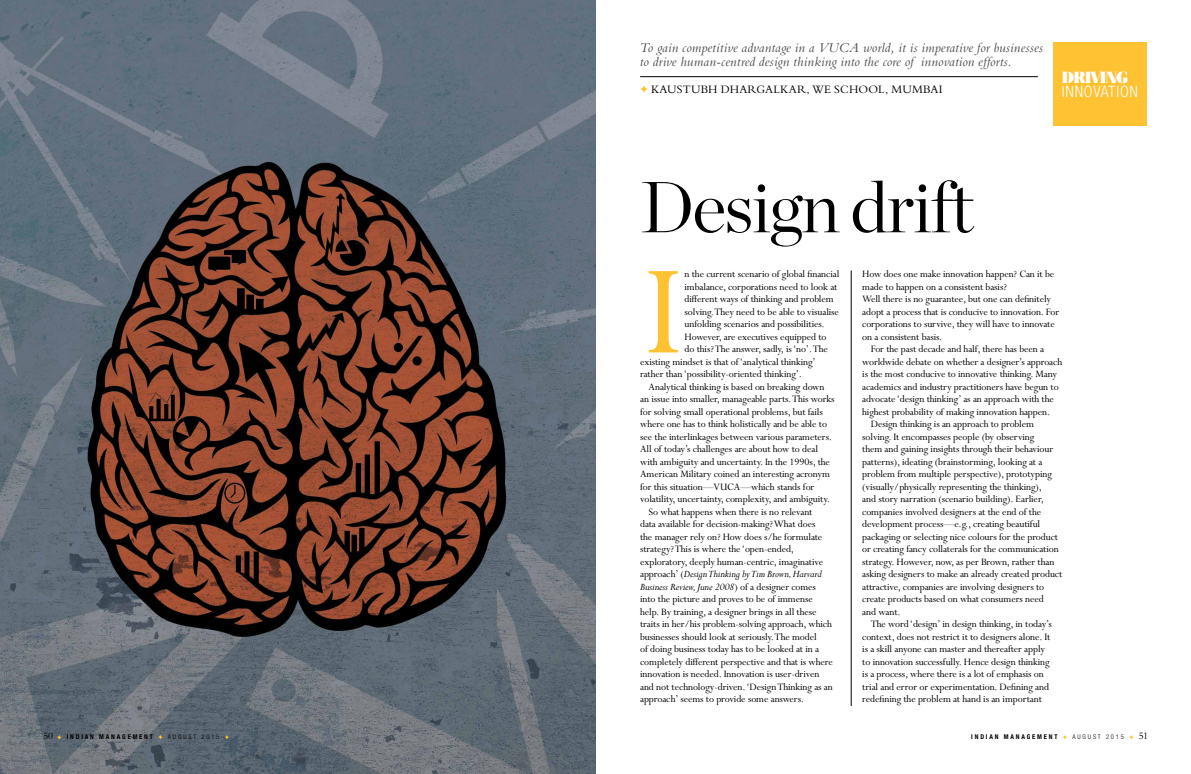
<style>
.page{position:relative;width:1191px;height:774px;background:#fff}
.page>*{position:absolute;margin:0;border:0;box-sizing:border-box;transform-origin:0 0}
.t1{font:141.9px "Perpetua Std";color:#fec232}
.t2{font:300 72px "Chronicle Display";letter-spacing:-.025em;color:#000}
.t3{font:900 16.4px "Fenice LT";letter-spacing:-.05em;color:#fff}
.t4{font:300 condensed 15.7px "Helvetica Neue LT Com";letter-spacing:.045em;color:#fff}
.t5{font:italic 13px/14px "Bergamo Std";letter-spacing:.02em;color:#4d4d4f}
.t6{font:11px/12.5px "Perpetua Std";letter-spacing:-.01em;color:#000}
.t7{font:italic 11px "Perpetua Std";letter-spacing:-.01em;color:#000}
.t8{font:11px "Bergamo Std";letter-spacing:.02em;color:#000}
.t9{font:9.5px "Bergamo Std";color:#000}
.t10{font:700 condensed 6.5px "Helvetica Neue LT Com";letter-spacing:.28em;color:#000}
.t11{font:300 condensed 6.5px "Helvetica Neue LT Com";letter-spacing:.28em;color:#000}
.s1{font-style:normal}
</style>
<div class="page">
<svg style="left:1063px;top:735px;width:4px;height:4px"></svg>
<svg style="left:640px;top:85px;width:8px;height:8px"></svg>
<hr style="left:640px;top:76px;width:397px;height:1px;background:#000">
<div style="left:1052px;top:43px;width:94px;height:83px;background:#fec232"></div>
<img style="left:0;top:0;width:595px;height:774px">
<hr style="left:851px;top:270px;width:1px;height:436px;background:#000">
<svg style="left:57px;top:735px;width:4px;height:4px"></svg>
<svg style="left:158px;top:735px;width:5px;height:4px"></svg>
<svg style="left:225px;top:735px;width:4px;height:4px"></svg>
<p class="t9" style="left:43px;top:731px;width:11px">50</p>
<p class="t10" style="left:67px;top:733px;width:88px">INDIAN MANAGEMENT</p>
<p class="t11" style="left:168px;top:733px;width:53px">AUGUST 2015</p>
<p class="t5" style="left:640px;top:40px;width:405px">To gain competitive advantage in a VUCA world, it is imperative for businesses to drive human-centred design thinking into the core of innovation efforts.</p>
<p class="t8" style="left:651px;top:83px;width:293px">KAUSTUBH DHARGALKAR, WE SCHOOL, MUMBAI</p>
<h3 class="t3" style="left:1062px;top:67px;width:68px">DRIVING</h3>
<h3 class="t4" style="left:1062px;top:82px;width:77px">INNOVATION</h3>
<h2 class="t2" style="left:640px;top:152px;width:336px">Design drift</h2>
<p class="t6" style="left:862px;top:268px;width:198px">How does one make innovation happen? Can it be made to happen on a consistent basis?<br>Well there is no guarantee, but one can definitely adopt a process that is conducive to innovation. For corporations to survive, they will have to innovate on a consistent basis.</p>
<p class="t6" style="left:870px;top:343px;width:175px">For the past decade and half, there has been a</p>
<p class="t6" style="left:862px;top:356px;width:201px">worldwide debate on whether a designer’s approach</p>
<p class="t6" style="left:862px;top:368px;width:196px">is the most conducive to innovative thinking. Many</p>
<p class="t6" style="left:862px;top:381px;width:198px">academics and industry practitioners have begun to</p>
<p class="t6" style="left:862px;top:393px;width:193px">advocate ‘design thinking’ as an approach with the</p>
<p class="t6" style="left:862px;top:406px;width:190px">highest probability of making innovation happen.</p>
<p class="t6" style="left:870px;top:418px;width:165px">Design thinking is an approach to problem</p>
<p class="t6" style="left:862px;top:431px;width:174px">solving. It encompasses people (by observing</p>
<p class="t6" style="left:862px;top:443px;width:192px">them and gaining insights through their behaviour</p>
<p class="t6" style="left:862px;top:456px;width:182px">patterns), ideating (brainstorming, looking at a</p>
<p class="t6" style="left:862px;top:468px;width:191px">problem from multiple perspective), prototyping</p>
<p class="t6" style="left:862px;top:481px;width:181px">(visually/physically representing the thinking),</p>
<p class="t6" style="left:862px;top:493px;width:183px">and story narration (scenario building). Earlier,</p>
<p class="t6" style="left:862px;top:506px;width:180px">companies involved designers at the end of the</p>
<p class="t6" style="left:862px;top:518px;width:179px">development process—e.g., creating beautiful</p>
<p class="t6" style="left:862px;top:531px;width:197px">packaging or selecting nice colours for the product</p>
<p class="t6" style="left:862px;top:543px;width:198px">or creating fancy collaterals for the communication</p>
<p class="t6" style="left:862px;top:556px;width:194px">strategy. However, now, as per Brown, rather than</p>
<p class="t6" style="left:862px;top:568px;width:201px">asking designers to make an already created product</p>
<p class="t6" style="left:862px;top:581px;width:183px">attractive, companies are involving designers to</p>
<p class="t6" style="left:862px;top:593px;width:183px">create products based on what consumers need</p>
<p class="t6" style="left:862px;top:606px;width:40px">and want.</p>
<p class="t6" style="left:870px;top:618px;width:182px">The word ‘design’ in design thinking, in today’s</p>
<p class="t6" style="left:862px;top:631px;width:190px">context, does not restrict it to designers alone. It</p>
<p class="t6" style="left:862px;top:643px;width:184px">is a skill anyone can master and thereafter apply</p>
<p class="t6" style="left:862px;top:656px;width:189px">to innovation successfully. Hence design thinking</p>
<p class="t6" style="left:862px;top:668px;width:183px">is a process, where there is a lot of emphasis on</p>
<p class="t6" style="left:862px;top:681px;width:188px">trial and error or experimentation. Defining and</p>
<p class="t6" style="left:862px;top:693px;width:181px">redefining the problem at hand is an important</p>
<h1 class="t1" style="left:645px;top:238px;width:38px">I</h1>
<p class="t6" style="left:684px;top:268px;width:156px">n the current scenario of global financial</p>
<p class="t6" style="left:684px;top:281px;width:154px">imbalance, corporations need to look at</p>
<p class="t6" style="left:684px;top:293px;width:151px">different ways of thinking and problem</p>
<p class="t6" style="left:684px;top:306px;width:156px">solving. They need to be able to visualise</p>
<p class="t6" style="left:684px;top:318px;width:142px">unfolding scenarios and possibilities.</p>
<p class="t6" style="left:684px;top:331px;width:143px">However, are executives equipped to</p>
<p class="t6" style="left:684px;top:343px;width:145px">do this? The answer, sadly, is ‘no’. The</p>
<p class="t6" style="left:640px;top:356px;width:177px">existing mindset is that of ‘analytical thinking’</p>
<p class="t6" style="left:640px;top:368px;width:163px">rather than ‘possibility-oriented thinking’.</p>
<p class="t6" style="left:648px;top:381px;width:177px">Analytical thinking is based on breaking down</p>
<p class="t6" style="left:640px;top:393px;width:196px">an issue into smaller, manageable parts. This works</p>
<p class="t6" style="left:640px;top:406px;width:184px">for solving small operational problems, but fails</p>
<p class="t6" style="left:640px;top:418px;width:188px">where one has to think holistically and be able to</p>
<p class="t6" style="left:640px;top:431px;width:193px">see the interlinkages between various parameters.</p>
<p class="t6" style="left:640px;top:443px;width:179px">All of today’s challenges are about how to deal</p>
<p class="t6" style="left:640px;top:456px;width:191px">with ambiguity and uncertainty. In the 1990s, the</p>
<p class="t6" style="left:640px;top:468px;width:191px">American Military coined an interesting acronym</p>
<p class="t6" style="left:640px;top:481px;width:176px">for this situation—VUCA—which stands for</p>
<p class="t6" style="left:640px;top:493px;width:191px">volatility, uncertainty, complexity, and ambiguity.</p>
<p class="t6" style="left:648px;top:506px;width:165px">So what happens when there is no relevant</p>
<p class="t6" style="left:640px;top:518px;width:177px">data available for decision-making? What does</p>
<p class="t6" style="left:640px;top:531px;width:184px">the manager rely on? How does s/he formulate</p>
<p class="t6" style="left:640px;top:543px;width:155px">strategy? This is where the ‘open-ended,</p>
<p class="t6" style="left:640px;top:556px;width:184px">exploratory, deeply human-centric, imaginative</p>
<p class="t7" style="left:640px;top:569px;width:183px"><span class="s1">approach’ (</span>Design Thinking by Tim Brown, Harvard</p>
<p class="t7" style="left:640px;top:581px;width:177px">Business Review, June 2008<span class="s1">) of a designer comes</span></p>
<p class="t6" style="left:640px;top:593px;width:174px">into the picture and proves to be of immense</p>
<p class="t6" style="left:640px;top:606px;width:178px">help. By training, a designer brings in all these</p>
<p class="t6" style="left:640px;top:618px;width:193px">traits in her/his problem-solving approach, which</p>
<p class="t6" style="left:640px;top:631px;width:178px">businesses should look at seriously. The model</p>
<p class="t6" style="left:640px;top:643px;width:180px">of doing business today has to be looked at in a</p>
<p class="t6" style="left:640px;top:656px;width:194px">completely different perspective and that is where</p>
<p class="t6" style="left:640px;top:668px;width:181px">innovation is needed. Innovation is user-driven</p>
<p class="t6" style="left:640px;top:681px;width:194px">and not technology-driven. ‘Design Thinking as an</p>
<p class="t6" style="left:640px;top:693px;width:165px">approach’ seems to provide some answers.</p>
<p class="t10" style="left:971px;top:733px;width:88px">INDIAN MANAGEMENT</p>
<p class="t11" style="left:1072px;top:733px;width:53px">AUGUST 2015</p>
<p class="t9" style="left:1138px;top:731px;width:11px">51</p>
</div>
